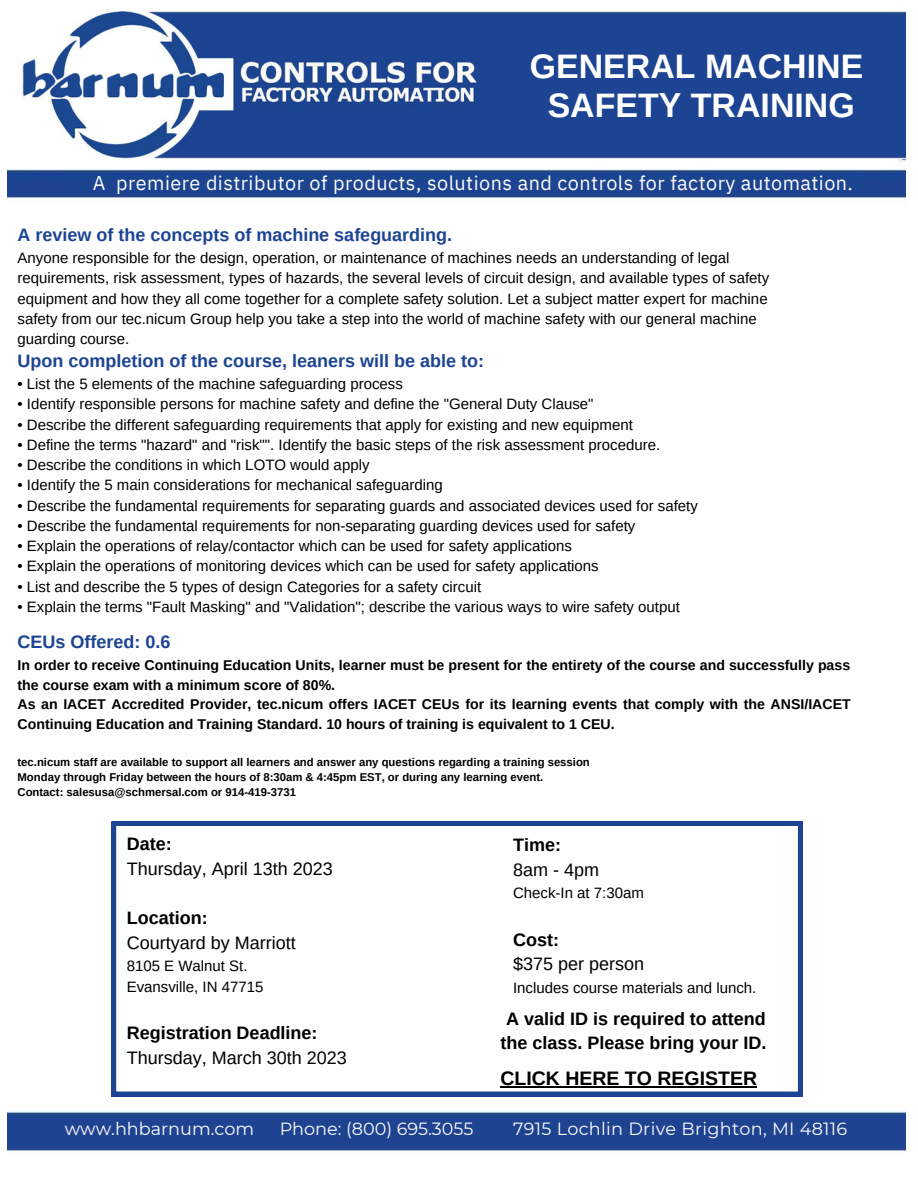
<style>
.page{position:relative;width:918px;height:1188px;background:#fff}
.page>*{position:absolute;margin:0;border:0;box-sizing:border-box;transform-origin:0 0}
.t1{font:700 33.9px/38.2px "Arimo";color:#fff;text-align:center}
.t2{font:19.8px "IBM Plex Sans";letter-spacing:.025em;color:#fbfbfb}
.t3{font:700 19.5px "Arimo";color:#000}
.t4{font:700 18px "Arimo";color:#1d4493}
.t5{font:700 18px/24.8px "Arimo";color:#000;text-align:center}
.t6{font:18px "Arimo";color:#000}
.t7{font:17.7px "Montserrat";letter-spacing:.015em;color:#fcfcfc}
.t8{font:15px/20.2px "Arimo";color:#000}
.t9{font:700 14.1px/19.8px "Arimo";color:#000}
.t10{font:700 11.4px/15.1px "Arimo";color:#000}
</style>
<div class="page">
<img style="left:8px;top:63px;width:898px;height:1088px">
<img style="left:23px;top:11px;width:883px;height:148px">
<svg style="left:112px;top:822px;width:690px;height:274px"></svg>
<hr style="left:500px;top:1086px;width:257px;height:1px;background:#000">
<h1 class="t1" style="left:530px;top:48px;width:335px">GENERAL MACHINE<br>SAFETY TRAINING</h1>
<h2 class="t2" style="left:93px;top:169px;width:762px">A premiere distributor of products, solutions and controls for factory automation.</h2>
<p class="t4" style="left:18px;top:224px;width:436px">A review of the concepts of machine safeguarding.</p>
<p class="t8" style="left:18px;top:248px;width:753px">Anyone responsible for the design, operation, or maintenance of machines needs an understanding of legal requirements, risk assessment, types of hazards, the several levels of circuit design, and available types of safety equipment and how they all come together for a complete safety solution. Let a subject matter expert for machine safety from our tec.nicum Group help you take a step into the world of machine safety with our general machine guarding course.</p>
<p class="t4" style="left:18px;top:350px;width:468px">Upon completion of the course, leaners will be able to:</p>
<p class="t8" style="left:18px;top:374px;width:387px">• List the 5 elements of the machine safeguarding process</p>
<p class="t8" style="left:18px;top:394px;width:577px">• Identify responsible persons for machine safety and define the "General Duty Clause"</p>
<p class="t8" style="left:18px;top:414px;width:617px">• Describe the different safeguarding requirements that apply for existing and new equipment</p>
<p class="t8" style="left:18px;top:434px;width:644px">• Define the terms "hazard" and "risk"". Identify the basic steps of the risk assessment procedure.</p>
<p class="t8" style="left:18px;top:455px;width:353px">• Describe the conditions in which LOTO would apply</p>
<p class="t8" style="left:18px;top:475px;width:427px">• Identify the 5 main considerations for mechanical safeguarding</p>
<p class="t8" style="left:18px;top:495px;width:682px">• Describe the fundamental requirements for separating guards and associated devices used for safety</p>
<p class="t8" style="left:18px;top:515px;width:619px">• Describe the fundamental requirements for non-separating guarding devices used for safety</p>
<p class="t8" style="left:18px;top:536px;width:556px">• Explain the operations of relay/contactor which can be used for safety applications</p>
<p class="t8" style="left:18px;top:556px;width:583px">• Explain the operations of monitoring devices which can be used for safety applications</p>
<p class="t8" style="left:18px;top:576px;width:465px">• List and describe the 5 types of design Categories for a safety circuit</p>
<p class="t8" style="left:18px;top:596px;width:664px">• Explain the terms "Fault Masking" and "Validation"; describe the various ways to wire safety output</p>
<p class="t4" style="left:18px;top:632px;width:154px">CEUs Offered: 0.6</p>
<p class="t9" style="left:18px;top:655px;width:835px">In order to receive Continuing Education Units, learner must be present for the entirety of the course and successfully pass the course exam with a minimum score of 80%.<br>As an IACET Accredited Provider, tec.nicum offers IACET CEUs for its learning events that comply with the ANSI/IACET Continuing Education and Training Standard. 10 hours of training is equivalent to 1 CEU.</p>
<p class="t10" style="left:18px;top:754px;width:574px">tec.nicum staff are available to support all learners and answer any questions regarding a training session<br>Monday through Friday between the hours of 8:30am &amp; 4:45pm EST, or during any learning event.<br>Contact: salesusa@schmersal.com or 914-419-3731</p>
<p class="t5" style="left:127px;top:831px;width:46px">Date:</p>
<p class="t6" style="left:127px;top:858px;width:207px">Thursday, April 13th 2023</p>
<p class="t5" style="left:127px;top:906px;width:82px">Location:</p>
<p class="t6" style="left:127px;top:933px;width:170px">Courtyard by Marriott</p>
<p class="t8" style="left:127px;top:956px;width:138px">8105 E Walnut St.<br>Evansville, IN 47715</p>
<p class="t5" style="left:127px;top:1020px;width:192px">Registration Deadline:</p>
<p class="t6" style="left:127px;top:1047px;width:221px">Thursday, March 30th 2023</p>
<p class="t5" style="left:513px;top:833px;width:49px">Time:</p>
<p class="t6" style="left:513px;top:860px;width:87px">8am - 4pm</p>
<p class="t8" style="left:513px;top:883px;width:132px">Check-In at 7:30am</p>
<p class="t5" style="left:513px;top:927px;width:47px">Cost:</p>
<p class="t6" style="left:513px;top:954px;width:133px">$375 per person</p>
<p class="t8" style="left:513px;top:978px;width:245px">Includes course materials and lunch.</p>
<p class="t5" style="left:501px;top:1006px;width:267px">A valid ID is required to attend the class. Please bring your ID.</p>
<h3 class="t3" style="left:500px;top:1067px;width:258px">CLICK HERE TO REGISTER</h3>
<p class="t7" style="left:65px;top:1118px;width:191px">www.hhbarnum.com</p>
<p class="t7" style="left:280px;top:1118px;width:195px">Phone: (800) 695.3055</p>
<p class="t7" style="left:513px;top:1118px;width:336px">7915 Lochlin Drive Brighton, MI 48116</p>
</div>
